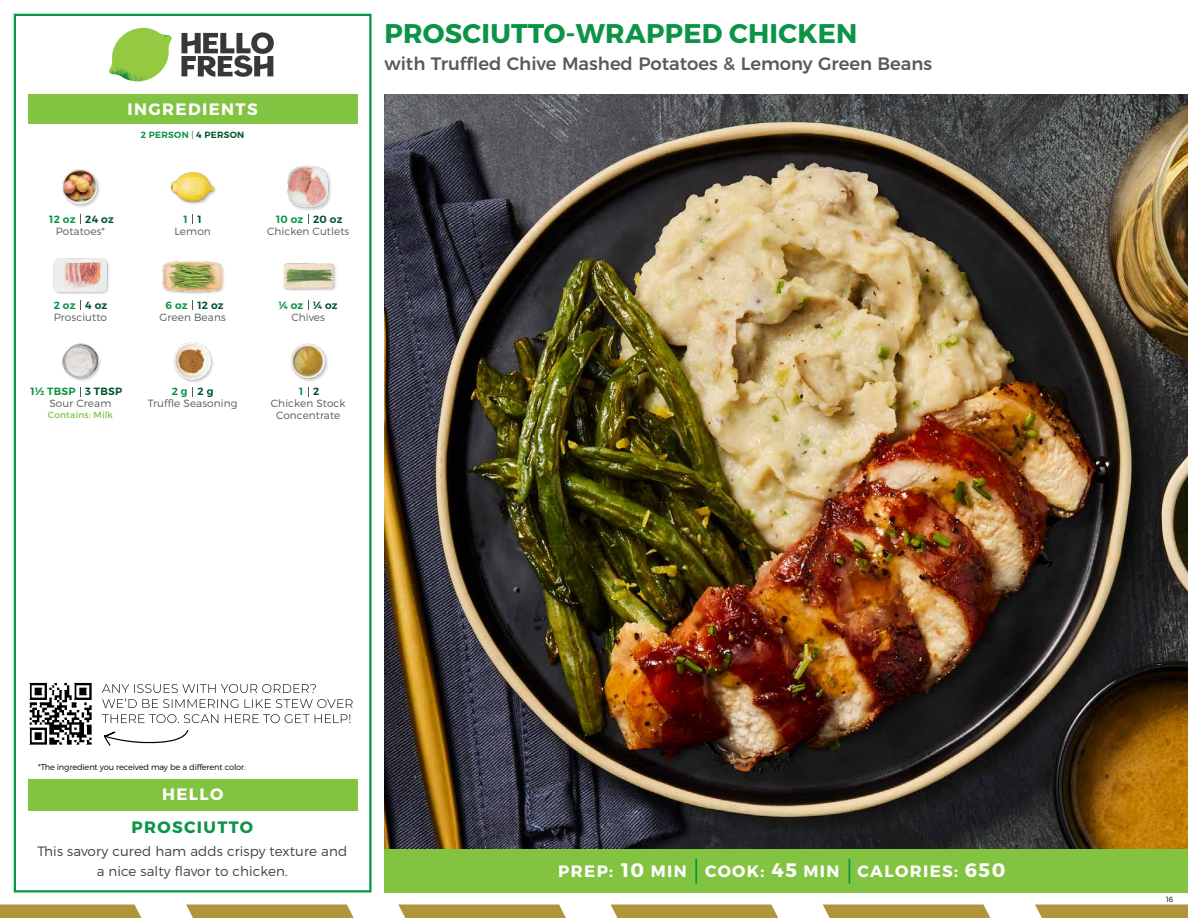
<style>
.page{position:relative;width:1188px;height:918px;background:#fff}
.page>*{position:absolute;margin:0;border:0;box-sizing:border-box;transform-origin:0 0}
.t1{font:700 27px "Montserrat";letter-spacing:.01em;color:#0b9446}
.t2{font:700 19.5px "Montserrat";color:#fff}
.t3{font:500 18px "Montserrat";color:#58595b}
.t4{font:700 16.5px "Montserrat";letter-spacing:.085em;color:#fff}
.t5{font:700 16.5px "Montserrat";letter-spacing:.085em;color:#0b9446}
.t6{font:300 13.5px/19.5px "Montserrat";letter-spacing:.01em;color:#414042;text-align:center}
.t7{font:300 10.5px/12px "Montserrat";letter-spacing:.01em;color:#58595b;text-align:center}
.t8{font:600 10.5px "Montserrat";letter-spacing:.02em;color:#00562c}
.t9{font:600 10.5px "Montserrat";letter-spacing:.02em;color:#0b9446}
.t10{font:600 9px "Montserrat";letter-spacing:.03em;color:#0b9446}
.t11{font:9px "Montserrat";letter-spacing:.02em;color:#82c341}
.t12{font:300 8.25px "Montserrat";letter-spacing:-.015em;color:#000}
.t13{font:300 7.5px "Montserrat";color:#000}
.s1{font-weight:300;color:#58595b}
.s2{color:#00562c}
.s3{font-size:19.5px}
</style>
<div class="page">
<svg style="left:0;top:904px;width:141px;height:14px"></svg>
<svg style="left:186px;top:904px;width:168px;height:14px"></svg>
<svg style="left:398px;top:904px;width:168px;height:14px"></svg>
<svg style="left:611px;top:904px;width:167px;height:14px"></svg>
<svg style="left:823px;top:904px;width:167px;height:14px"></svg>
<svg style="left:1035px;top:904px;width:153px;height:14px"></svg>
<div style="left:384px;top:849px;width:804px;height:43px;background:#82c341"></div>
<svg style="left:181px;top:32px;width:93px;height:45px"></svg>
<svg style="left:114px;top:28px;width:55px;height:36px"></svg>
<img style="left:143px;top:28px;width:29px;height:24px">
<img style="left:112px;top:48px;width:54px;height:10px">
<img style="left:109px;top:52px;width:55px;height:30px">
<img style="left:142px;top:58px;width:24px;height:23px">
<div style="left:28px;top:94px;width:330px;height:30px;background:#82c341"></div>
<div style="left:14px;top:14px;width:358px;height:878px;border:2px solid #0b9446"></div>
<div style="left:28px;top:779px;width:330px;height:32px;background:#82c341"></div>
<div style="left:163px;top:261px;width:63px;height:35px;background:#000;opacity:.2"></div>
<img style="left:163px;top:261px;width:59px;height:35px">
<img style="left:283px;top:263px;width:53px;height:28px">
<img style="left:170px;top:172px;width:46px;height:33px">
<div style="left:287px;top:166px;width:46px;height:45px;background:#000;opacity:.2"></div>
<img style="left:287px;top:166px;width:46px;height:43px">
<img style="left:53px;top:258px;width:56px;height:36px">
<img style="left:62px;top:169px;width:38px;height:38px">
<img style="left:173px;top:342px;width:40px;height:41px">
<img style="left:290px;top:343px;width:38px;height:38px">
<img style="left:62px;top:343px;width:38px;height:38px">
<hr style="left:695px;top:859px;width:2px;height:25px;background:#0b9446">
<svg style="left:849px;top:859px;width:1px;height:25px"></svg>
<img style="left:29px;top:682px;width:63px;height:63px">
<svg style="left:104px;top:730px;width:84px;height:16px"></svg>
<svg style="left:102px;top:714px;width:248px;height:9px"></svg>
<svg style="left:102px;top:699px;width:251px;height:9px"></svg>
<svg style="left:102px;top:684px;width:214px;height:9px"></svg>
<img style="left:384px;top:94px;width:804px;height:755px">
<h3 class="t4" style="left:128px;top:99px;width:132px">INGREDIENTS</h3>
<p class="t10" style="left:141px;top:129px;width:105px">2 PERSON <span class="s1">|</span> <span class="s2">4 PERSON</span></p>
<p class="t9" style="left:49px;top:212px;width:28px">12 oz</p>
<p class="t8" style="left:85px;top:212px;width:30px">24 oz</p>
<p class="t8" style="left:198px;top:212px;width:6px">1</p>
<p class="t8" style="left:313px;top:212px;width:31px">20 oz</p>
<p class="t9" style="left:184px;top:212px;width:6px">1</p>
<p class="t9" style="left:276px;top:212px;width:29px">10 oz</p>
<p class="t7" style="left:56px;top:225px;width:51px">Potatoes*</p>
<p class="t7" style="left:174px;top:225px;width:38px">Lemon</p>
<p class="t7" style="left:267px;top:225px;width:84px">Chicken Cutlets</p>
<p class="t9" style="left:54px;top:299px;width:23px">2 oz</p>
<p class="t8" style="left:85px;top:299px;width:24px">4 oz</p>
<p class="t8" style="left:198px;top:299px;width:28px">12 oz</p>
<p class="t8" style="left:313px;top:299px;width:26px">¼ oz</p>
<p class="t9" style="left:166px;top:299px;width:24px">6 oz</p>
<p class="t9" style="left:279px;top:299px;width:26px">¼ oz</p>
<p class="t7" style="left:54px;top:311px;width:55px">Prosciutto</p>
<p class="t7" style="left:159px;top:311px;width:68px">Green Beans</p>
<p class="t7" style="left:291px;top:311px;width:35px">Chives</p>
<p class="t9" style="left:31px;top:385px;width:46px">1½ TBSP</p>
<p class="t8" style="left:85px;top:385px;width:38px">3 TBSP</p>
<p class="t7" style="left:49px;top:397px;width:63px">Sour Cream</p>
<p class="t11" style="left:48px;top:410px;width:67px">Contains: Milk</p>
<p class="t8" style="left:198px;top:385px;width:17px">2 g</p>
<p class="t8" style="left:313px;top:385px;width:8px">2</p>
<p class="t9" style="left:172px;top:385px;width:17px">2 g</p>
<p class="t9" style="left:299px;top:385px;width:6px">1</p>
<p class="t7" style="left:148px;top:397px;width:91px">Truffle Seasoning</p>
<p class="t7" style="left:271px;top:397px;width:76px">Chicken Stock<br>Concentrate</p>
<h1 class="t1" style="left:385px;top:17px;width:475px">PROSCIUTTO-WRAPPED CHICKEN</h1>
<h3 class="t3" style="left:384px;top:49px;width:549px">with Truffled Chive Mashed Potatoes &amp; Lemony Green Beans</h3>
<p class="t12" style="left:38px;top:762px;width:209px">*The ingredient you received may be a different color.</p>
<h3 class="t4" style="left:162px;top:784px;width:63px">HELLO</h3>
<h3 class="t5" style="left:131px;top:817px;width:123px">PROSCIUTTO</h3>
<p class="t6" style="left:37px;top:841px;width:311px">This savory cured ham adds crispy texture and a nice salty flavor to chicken.</p>
<h3 class="t4" style="left:621px;top:861px;width:67px"><span class="s3">10</span> MIN</h3>
<h2 class="t2" style="left:965px;top:858px;width:42px">650</h2>
<h3 class="t4" style="left:558px;top:861px;width:56px">PREP:</h3>
<h3 class="t4" style="left:705px;top:861px;width:136px">COOK: <span class="s3">45</span> MIN</h3>
<h3 class="t4" style="left:858px;top:861px;width:102px">CALORIES:</h3>
<p class="t13" style="left:1166px;top:895px;width:9px">16</p>
</div>
